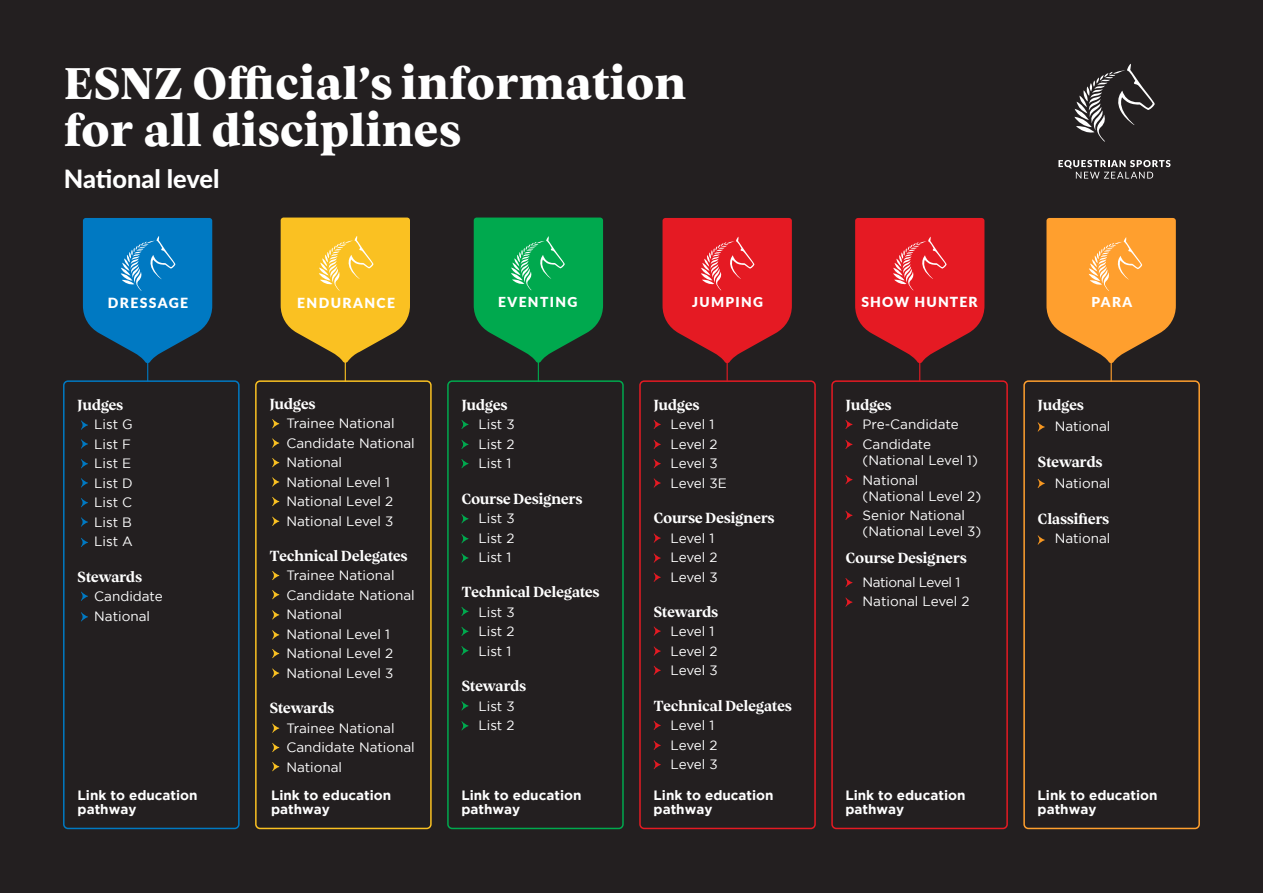
<style>
.page{position:relative;width:1263px;height:893px;background:#231f20}
.page>*{position:absolute;margin:0;border:0;box-sizing:border-box;transform-origin:0 0}
.t1{font:800 45.45px/47.1px "TRY Vesterbro";color:#fff}
.t2{font:800 25.35px "Lato";color:#fff}
.t3{font:700 15px "TRY Vesterbro";letter-spacing:-.03em;color:#fff}
.t4{font:900 13.95px "Lato";letter-spacing:.1em;color:#fff}
.t5{font:900 13.95px "Lato";letter-spacing:.08em;color:#fff}
.t6{font:900 13.8px "Lato";letter-spacing:.1em;color:#fff}
.t7{font:900 13.65px "Lato";letter-spacing:.1em;color:#fff}
.t8{font:13.5px/19.5px "Gotham";color:#fff}
.t9{font:700 13.5px/14.1px "Gotham";color:#fff}
.t10{font:13.5px/19.5px "Gotham";letter-spacing:-.03em;color:#fff}
</style>
<div class="page">
<div style="left:63px;top:380px;width:177px;height:449px;border:2px solid #0079c2;border-radius:4px"></div>
<svg style="left:1074px;top:63px;width:81px;height:78px"></svg>
<svg style="left:1058px;top:160px;width:112px;height:19px"></svg>
<div style="left:255px;top:380px;width:177px;height:449px;border:2px solid #fac122;border-radius:4px"></div>
<div style="left:447px;top:380px;width:177px;height:449px;border:2px solid #00a94e;border-radius:4px"></div>
<div style="left:639px;top:380px;width:177px;height:449px;border:2px solid #e51a23;border-radius:4px"></div>
<div style="left:831px;top:380px;width:177px;height:449px;border:2px solid #e51a23;border-radius:4px"></div>
<div style="left:1023px;top:380px;width:177px;height:449px;border:2px solid #ff9f2e;border-radius:4px"></div>
<svg style="left:83px;top:218px;width:129px;height:145px;background:#0a6eab"></svg>
<svg style="left:281px;top:218px;width:129px;height:145px;background:#d9aa26"></svg>
<svg style="left:474px;top:218px;width:129px;height:145px;background:#0b964b"></svg>
<svg style="left:662px;top:218px;width:130px;height:145px;background:#c71f27"></svg>
<svg style="left:81px;top:420px;width:7px;height:10px"></svg>
<svg style="left:272px;top:419px;width:7px;height:9px"></svg>
<svg style="left:461px;top:420px;width:7px;height:9px"></svg>
<svg style="left:654px;top:420px;width:7px;height:9px"></svg>
<svg style="left:845px;top:420px;width:7px;height:9px"></svg>
<svg style="left:1037px;top:422px;width:8px;height:10px"></svg>
<svg style="left:1037px;top:479px;width:8px;height:9px"></svg>
<svg style="left:1037px;top:535px;width:8px;height:10px"></svg>
<svg style="left:654px;top:533px;width:7px;height:10px"></svg>
<svg style="left:654px;top:626px;width:7px;height:10px"></svg>
<svg style="left:654px;top:721px;width:7px;height:9px"></svg>
<svg style="left:461px;top:514px;width:7px;height:9px"></svg>
<svg style="left:461px;top:607px;width:7px;height:9px"></svg>
<svg style="left:461px;top:701px;width:7px;height:9px"></svg>
<svg style="left:461px;top:440px;width:7px;height:9px"></svg>
<svg style="left:654px;top:440px;width:7px;height:9px"></svg>
<svg style="left:845px;top:440px;width:7px;height:9px"></svg>
<svg style="left:845px;top:475px;width:7px;height:9px"></svg>
<svg style="left:845px;top:511px;width:7px;height:9px"></svg>
<svg style="left:845px;top:578px;width:7px;height:9px"></svg>
<svg style="left:845px;top:597px;width:7px;height:10px"></svg>
<svg style="left:654px;top:553px;width:7px;height:10px"></svg>
<svg style="left:654px;top:646px;width:7px;height:10px"></svg>
<svg style="left:654px;top:741px;width:7px;height:9px"></svg>
<svg style="left:461px;top:534px;width:7px;height:9px"></svg>
<svg style="left:461px;top:627px;width:7px;height:9px"></svg>
<svg style="left:461px;top:721px;width:7px;height:9px"></svg>
<svg style="left:461px;top:459px;width:7px;height:9px"></svg>
<svg style="left:654px;top:459px;width:7px;height:9px"></svg>
<svg style="left:654px;top:478px;width:7px;height:10px"></svg>
<svg style="left:654px;top:573px;width:7px;height:9px"></svg>
<svg style="left:654px;top:666px;width:7px;height:9px"></svg>
<svg style="left:654px;top:760px;width:7px;height:9px"></svg>
<svg style="left:461px;top:553px;width:7px;height:10px"></svg>
<svg style="left:461px;top:646px;width:7px;height:9px"></svg>
<svg style="left:81px;top:459px;width:7px;height:9px"></svg>
<svg style="left:272px;top:458px;width:7px;height:9px"></svg>
<svg style="left:272px;top:477px;width:7px;height:10px"></svg>
<svg style="left:272px;top:497px;width:7px;height:9px"></svg>
<svg style="left:272px;top:517px;width:7px;height:9px"></svg>
<svg style="left:272px;top:571px;width:7px;height:9px"></svg>
<svg style="left:272px;top:590px;width:7px;height:9px"></svg>
<svg style="left:272px;top:610px;width:7px;height:9px"></svg>
<svg style="left:272px;top:630px;width:7px;height:9px"></svg>
<svg style="left:272px;top:649px;width:7px;height:9px"></svg>
<svg style="left:272px;top:668px;width:7px;height:10px"></svg>
<svg style="left:272px;top:723px;width:7px;height:10px"></svg>
<svg style="left:272px;top:743px;width:7px;height:9px"></svg>
<svg style="left:272px;top:762px;width:7px;height:9px"></svg>
<svg style="left:81px;top:498px;width:7px;height:9px"></svg>
<svg style="left:81px;top:439px;width:7px;height:10px"></svg>
<svg style="left:272px;top:438px;width:7px;height:10px"></svg>
<svg style="left:81px;top:478px;width:7px;height:10px"></svg>
<svg style="left:81px;top:517px;width:7px;height:10px"></svg>
<svg style="left:81px;top:538px;width:7px;height:9px"></svg>
<svg style="left:81px;top:592px;width:7px;height:9px"></svg>
<svg style="left:81px;top:612px;width:7px;height:9px"></svg>
<hr style="left:147px;top:350px;width:1px;height:31px;background:#0079c2">
<hr style="left:345px;top:350px;width:1px;height:32px;background:#fac122">
<hr style="left:538px;top:351px;width:1px;height:31px;background:#00a94e">
<hr style="left:727px;top:351px;width:1px;height:30px;background:#e51a23">
<hr style="left:919px;top:351px;width:1px;height:30px;background:#e51a23">
<hr style="left:1111px;top:351px;width:1px;height:31px;background:#ff9f2e">
<svg style="left:1046px;top:218px;width:130px;height:145px;background:#dd8d30"></svg>
<svg style="left:855px;top:218px;width:129px;height:145px;background:#c81f27"></svg>
<h1 class="t1" style="left:64px;top:60px;width:624px">ESNZ Official’s information for all disciplines</h1>
<h2 class="t2" style="left:64px;top:160px;width:157px">National level</h2>
<p class="t5" style="left:861px;top:292px;width:118px">SHOW HUNTER</p>
<p class="t4" style="left:108px;top:292px;width:82px">DRESSAGE</p>
<p class="t4" style="left:297px;top:292px;width:99px">ENDURANCE</p>
<p class="t6" style="left:498px;top:292px;width:81px">EVENTING</p>
<p class="t7" style="left:692px;top:292px;width:73px">JUMPING</p>
<p class="t7" style="left:1091px;top:292px;width:42px">PARA</p>
<p class="t3" style="left:77px;top:395px;width:48px">Judges</p>
<p class="t8" style="left:94px;top:415px;width:40px">List G<br>List F<br>List E<br>List D<br>List C<br>List B<br>List A</p>
<p class="t3" style="left:77px;top:566px;width:66px">Stewards</p>
<p class="t8" style="left:94px;top:586px;width:70px">Candidate<br>National</p>
<p class="t3" style="left:269px;top:394px;width:48px">Judges</p>
<p class="t8" style="left:286px;top:413px;width:130px">Trainee National<br>Candidate National<br>National<br>National Level 1<br>National Level 2<br>National Level 3</p>
<p class="t3" style="left:269px;top:546px;width:140px">Technical Delegates</p>
<p class="t8" style="left:286px;top:566px;width:130px">Trainee National<br>Candidate National<br>National<br>National Level 1<br>National Level 2<br>National Level 3</p>
<p class="t3" style="left:269px;top:698px;width:66px">Stewards</p>
<p class="t8" style="left:286px;top:718px;width:130px">Trainee National<br>Candidate National<br>National</p>
<p class="t3" style="left:461px;top:395px;width:48px">Judges</p>
<p class="t8" style="left:478px;top:415px;width:38px;text-align:justify">List 3<br>List 2<br>List 1</p>
<p class="t3" style="left:461px;top:488px;width:123px">Course Designers</p>
<p class="t8" style="left:478px;top:508px;width:38px;text-align:justify">List 3<br>List 2<br>List 1</p>
<p class="t3" style="left:461px;top:582px;width:140px">Technical Delegates</p>
<p class="t8" style="left:478px;top:602px;width:38px;text-align:justify">List 3<br>List 2<br>List 1</p>
<p class="t3" style="left:461px;top:676px;width:66px">Stewards</p>
<p class="t8" style="left:478px;top:696px;width:38px">List 3<br>List 2</p>
<p class="t3" style="left:653px;top:395px;width:48px">Judges</p>
<p class="t8" style="left:670px;top:415px;width:58px">Level 1<br>Level 2<br>Level 3<br>Level 3E</p>
<p class="t3" style="left:653px;top:508px;width:123px">Course Designers</p>
<p class="t8" style="left:670px;top:528px;width:49px">Level 1<br>Level 2<br>Level 3</p>
<p class="t3" style="left:653px;top:602px;width:66px">Stewards</p>
<p class="t8" style="left:670px;top:622px;width:49px">Level 1<br>Level 2<br>Level 3</p>
<p class="t3" style="left:653px;top:695px;width:140px">Technical Delegates</p>
<p class="t8" style="left:670px;top:715px;width:49px">Level 1<br>Level 2<br>Level 3</p>
<p class="t3" style="left:845px;top:395px;width:48px">Judges</p>
<p class="t8" style="left:862px;top:415px;width:98px">Pre-Candidate<br>Candidate</p>
<p class="t8" style="left:862px;top:450px;width:117px">(National Level 1)<br>National</p>
<p class="t8" style="left:862px;top:486px;width:120px">(National Level 2)<br>Senior National</p>
<p class="t8" style="left:862px;top:522px;width:120px">(National Level 3)</p>
<p class="t3" style="left:845px;top:548px;width:123px">Course Designers</p>
<p class="t10" style="left:862px;top:572px;width:108px">National Level 1<br>National Level 2</p>
<p class="t3" style="left:1038px;top:395px;width:48px">Judges</p>
<p class="t8" style="left:1055px;top:417px;width:57px">National</p>
<p class="t3" style="left:1038px;top:452px;width:66px">Stewards</p>
<p class="t8" style="left:1055px;top:474px;width:57px">National</p>
<p class="t3" style="left:1038px;top:508px;width:73px">Classifiers</p>
<p class="t8" style="left:1055px;top:528px;width:57px">National</p>
<p class="t9" style="left:78px;top:787px;width:122px">Link to education pathway</p>
<p class="t9" style="left:271px;top:787px;width:122px">Link to education pathway</p>
<p class="t9" style="left:461px;top:787px;width:122px">Link to education pathway</p>
<p class="t9" style="left:654px;top:787px;width:122px">Link to education pathway</p>
<p class="t9" style="left:845px;top:787px;width:122px">Link to education pathway</p>
<p class="t9" style="left:1037px;top:787px;width:122px">Link to education pathway</p>
</div>
